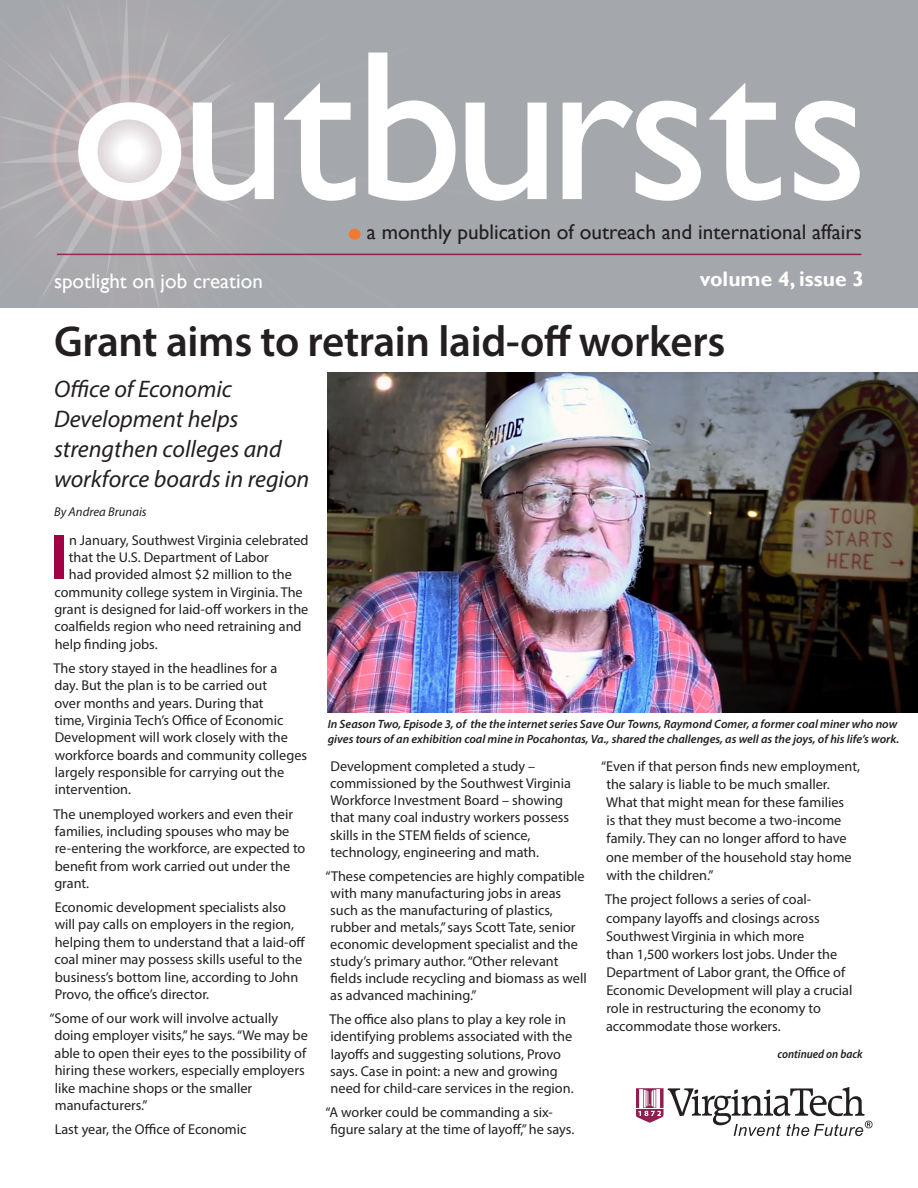
<style>
.page{position:relative;width:918px;height:1188px;background:#fff}
.page>*{position:absolute;margin:0;border:0;box-sizing:border-box;transform-origin:0 0}
.t1{font:700 64.95px "Myriad Pro";color:#a30146}
.t2{font:600 43.5px "Myriad Pro";letter-spacing:-.01em;color:#231f20}
.t3{font:italic 24px/30px "Myriad Pro";color:#231f20}
.t4{font:21.15px "Gill Sans";color:#231f20}
.t5{font:21px "Gill Sans";color:#fff}
.t6{font:700 21px "Gill Sans";color:#fff}
.t7{font:14.25px/17.4px "Myriad Pro";color:#231f20}
.t8{font:italic 12.75px "Myriad Pro";color:#231f20}
.t9{font:italic 600 12px/15px "Myriad Pro";color:#231f20}
.t10{font:italic 600 semi-condensed 12px "Myriad Pro";color:#231f20}
</style>
<div class="page">
<div style="left:0;top:0;width:918px;height:307px;background:#a4a7ac"></div>
<hr style="left:57px;top:254px;width:804px;height:1px;background:#901f51">
<svg style="left:0;top:0;width:523px;height:307px"></svg>
<svg style="left:78px;top:102px;width:103px;height:99px"></svg>
<svg style="left:193px;top:103px;width:81px;height:98px"></svg>
<svg style="left:284px;top:83px;width:71px;height:118px"></svg>
<svg style="left:368px;top:53px;width:88px;height:148px"></svg>
<svg style="left:466px;top:103px;width:81px;height:98px"></svg>
<svg style="left:563px;top:101px;width:138px;height:100px"></svg>
<svg style="left:709px;top:83px;width:72px;height:118px"></svg>
<svg style="left:794px;top:101px;width:66px;height:100px"></svg>
<img style="left:328px;top:373px;width:589px;height:340px">
<svg style="left:636px;top:1087px;width:237px;height:49px"></svg>
<p class="t4" style="left:367px;top:220px;width:497px">a monthly publication of outreach and international affairs</p>
<p class="t5" style="left:54px;top:268px;width:210px">spotlight on job creation</p>
<p class="t6" style="left:700px;top:267px;width:166px">volume 4, issue 3</p>
<p class="t2" style="left:54px;top:314px;width:673px">Grant aims to retrain laid-off workers</p>
<p class="t3" style="left:54px;top:373px;width:257px">Office of Economic<br>Development helps strengthen colleges and workforce boards in region</p>
<p class="t8" style="left:54px;top:504px;width:94px">By Andrea Brunais</p>
<p class="t1" style="left:50px;top:515px;width:20px">I</p>
<p class="t7" style="left:69px;top:531px;width:241px">n January, Southwest Virginia celebrated</p>
<p class="t7" style="left:69px;top:549px;width:201px">that the U.S. Department of Labor</p>
<p class="t7" style="left:69px;top:566px;width:224px">had provided almost $2 million to the</p>
<p class="t7" style="left:54px;top:583px;width:250px">community college system in Virginia. The</p>
<p class="t7" style="left:54px;top:600px;width:255px">grant is designed for laid-off workers in the</p>
<p class="t7" style="left:54px;top:618px;width:249px">coalfields region who need retraining and</p>
<p class="t7" style="left:55px;top:635px;width:104px">help finding jobs.</p>
<p class="t7" style="left:54px;top:659px;width:255px">The story stayed in the headlines for a<br>day. But the plan is to be carried out<br>over months and years. During that<br>time, Virginia Tech’s Office of Economic Development will work closely with the workforce boards and community colleges largely responsible for carrying out the intervention.</p>
<p class="t7" style="left:54px;top:805px;width:253px">The unemployed workers and even their families, including spouses who may be re-entering the workforce, are expected to benefit from work carried out under the grant.</p>
<p class="t7" style="left:54px;top:898px;width:252px">Economic development specialists also will pay calls on employers in the region, helping them to understand that a laid-off coal miner may possess skills useful to the business’s bottom line, according to John Provo, the office’s director.</p>
<p class="t7" style="left:54px;top:1009px;width:255px;text-indent:-5px">“Some of our work will involve actually doing employer visits,” he says. “We may be able to open their eyes to the possibility of hiring these workers, especially employers like machine shops or the smaller manufacturers.”</p>
<p class="t7" style="left:55px;top:1120px;width:193px">Last year, the Office of Economic</p>
<p class="t9" style="left:328px;top:716px;width:573px">In Season Two, Episode 3, of the the internet series Save Our Towns, Raymond Comer, a former coal miner who now gives tours of an exhibition coal mine in Pocahontas, Va., shared the challenges, as well as the joys, of his life’s work.</p>
<p class="t7" style="left:330px;top:757px;width:242px">Development completed a study – commissioned by the Southwest Virginia Workforce Investment Board – showing that many coal industry workers possess skills in the STEM fields of science, technology, engineering and math.</p>
<p class="t7" style="left:330px;top:867px;width:258px;text-indent:-5px">“These competencies are highly compatible with many manufacturing jobs in areas such as the manufacturing of plastics, rubber and metals,” says Scott Tate, senior economic development specialist and the study’s primary author. “Other relevant fields include recycling and biomass as well as advanced machining.”</p>
<p class="t7" style="left:329px;top:1011px;width:246px">The office also plans to play a key role in identifying problems associated with the layoffs and suggesting solutions, Provo says. Case in point: a new and growing need for child-care services in the region.</p>
<p class="t7" style="left:330px;top:1103px;width:245px;text-indent:-5px">“A worker could be commanding a six&shy;figure salary at the time of layoff,” he says.</p>
<p class="t7" style="left:606px;top:757px;width:255px;line-height:18.1px;text-indent:-5px">“Even if that person finds new employment, the salary is liable to be much smaller.<br>What that might mean for these families<br>is that they must become a two-income family. They can no longer afford to have one member of the household stay home with the children.”</p>
<p class="t7" style="left:605px;top:890px;width:249px;line-height:18.1px">The project follows a series of coal&shy;company layoffs and closings across Southwest Virginia in which more<br>than 1,500 workers lost jobs. Under the Department of Labor grant, the Office of Economic Development will play a crucial role in restructuring the economy to accommodate those workers.</p>
<p class="t10" style="left:777px;top:1046px;width:87px">continued on back</p>
</div>
